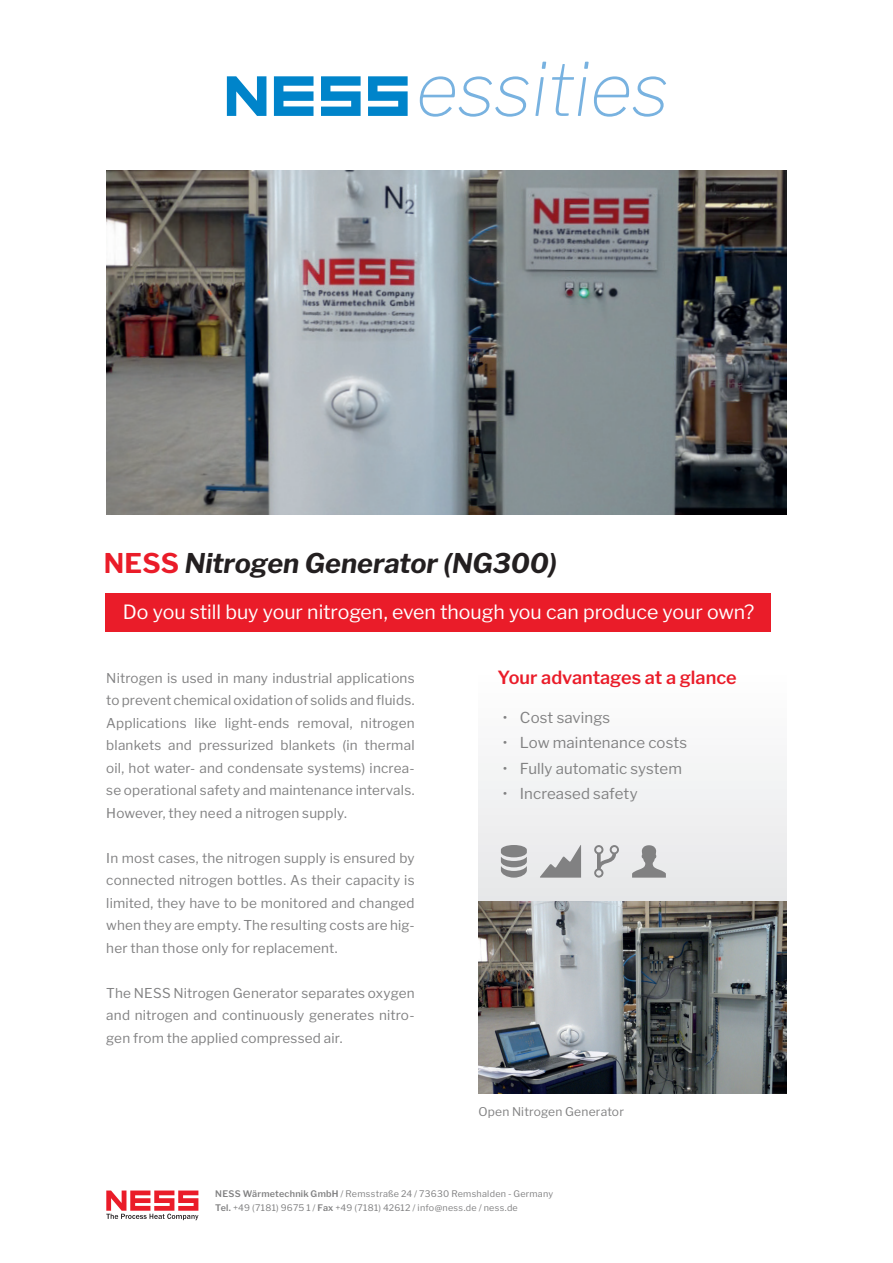
<style>
.page{position:relative;width:893px;height:1263px;background:#fff}
.page>*{position:absolute;margin:0;border:0;box-sizing:border-box;transform-origin:0 0}
.t1{font:italic 700 27px "Libre Franklin";color:#231f20}
.t2{font:19.5px "Libre Franklin";color:#fff}
.t3{font:600 18px "Libre Franklin";color:#ea1c29}
.t4{font:15px "Libre Franklin";letter-spacing:.005em;color:#818182}
.t5{font:13.5px/22.5px "Libre Franklin";letter-spacing:.01em;color:#818182;text-align:justify}
.t6{font:12px "Libre Franklin";letter-spacing:.015em;color:#818182}
.t7{font:9px/13.5px "Libre Franklin";letter-spacing:.03em;color:#818182}
.s1{font-style:normal;color:#ea1c29}
.s2{font-weight:600}
</style>
<div class="page">
<div style="left:106px;top:593px;width:665px;height:38px;background:#ea1c29"></div>
<div style="left:478px;top:670px;width:309px;height:231px;background:#f3f4f4"></div>
<img style="left:106px;top:170px;width:681px;height:344px">
<svg style="left:227px;top:76px;width:39px;height:40px"></svg>
<svg style="left:274px;top:76px;width:39px;height:40px"></svg>
<svg style="left:321px;top:76px;width:40px;height:40px"></svg>
<svg style="left:368px;top:76px;width:40px;height:40px"></svg>
<svg style="left:420px;top:76px;width:109px;height:41px"></svg>
<svg style="left:535px;top:62px;width:11px;height:54px"></svg>
<svg style="left:552px;top:62px;width:114px;height:55px"></svg>
<svg style="left:106px;top:1190px;width:92px;height:30px"></svg>
<img style="left:478px;top:901px;width:309px;height:192px">
<svg style="left:594px;top:845px;width:25px;height:33px"></svg>
<svg style="left:501px;top:845px;width:26px;height:33px"></svg>
<svg style="left:540px;top:845px;width:41px;height:33px"></svg>
<svg style="left:632px;top:845px;width:34px;height:33px"></svg>
<h1 class="t1" style="left:104px;top:547px;width:455px"><span class="s1">NESS</span> Nitrogen Generator (NG300)</h1>
<h2 class="t2" style="left:123px;top:600px;width:633px">Do you still buy your nitrogen, even though you can produce your own?</h2>
<p class="t5" style="left:106px;top:667px;width:310px">Nitrogen is used in many industrial applications to prevent chemical oxidation of solids and fluids.<br>Applications like light-ends removal, nitrogen blankets and pressurized blankets (in thermal oil, hot water- and condensate systems) increa&shy;se operational safety and maintenance intervals.<br>However, they need a nitrogen supply.</p>
<p class="t5" style="left:106px;top:847px;width:310px">In most cases, the nitrogen supply is ensured by connected nitrogen bottles. As their capacity is limited, they have to be monitored and changed when they are empty. The resulting costs are hig&shy;her than those only for replacement.</p>
<p class="t5" style="left:106px;top:982px;width:310px">The NESS Nitrogen Generator separates oxygen and nitrogen and continuously generates nitro&shy;gen from the applied compressed air.</p>
<h3 class="t3" style="left:497px;top:667px;width:241px">Your advantages at a glance</h3>
<p class="t4" style="left:503px;top:708px;width:109px">• Cost savings</p>
<p class="t4" style="left:503px;top:733px;width:186px">• Low maintenance costs</p>
<p class="t4" style="left:503px;top:759px;width:181px">• Fully automatic system</p>
<p class="t4" style="left:503px;top:784px;width:136px">• Increased safety</p>
<p class="t6" style="left:478px;top:1104px;width:147px">Open Nitrogen Generator</p>
<p class="t7" style="left:215px;top:1187px;width:339px"><span class="s2">NESS Wärmetechnik GmbH</span> / Remsstraße 24 / 73630 Remshalden - Germany<br><span class="s2">Tel.</span> +49 (7181) 9675 1 / <span class="s2">Fax</span> +49 (7181) 42612 / info@ness.de / ness.de</p>
</div>
